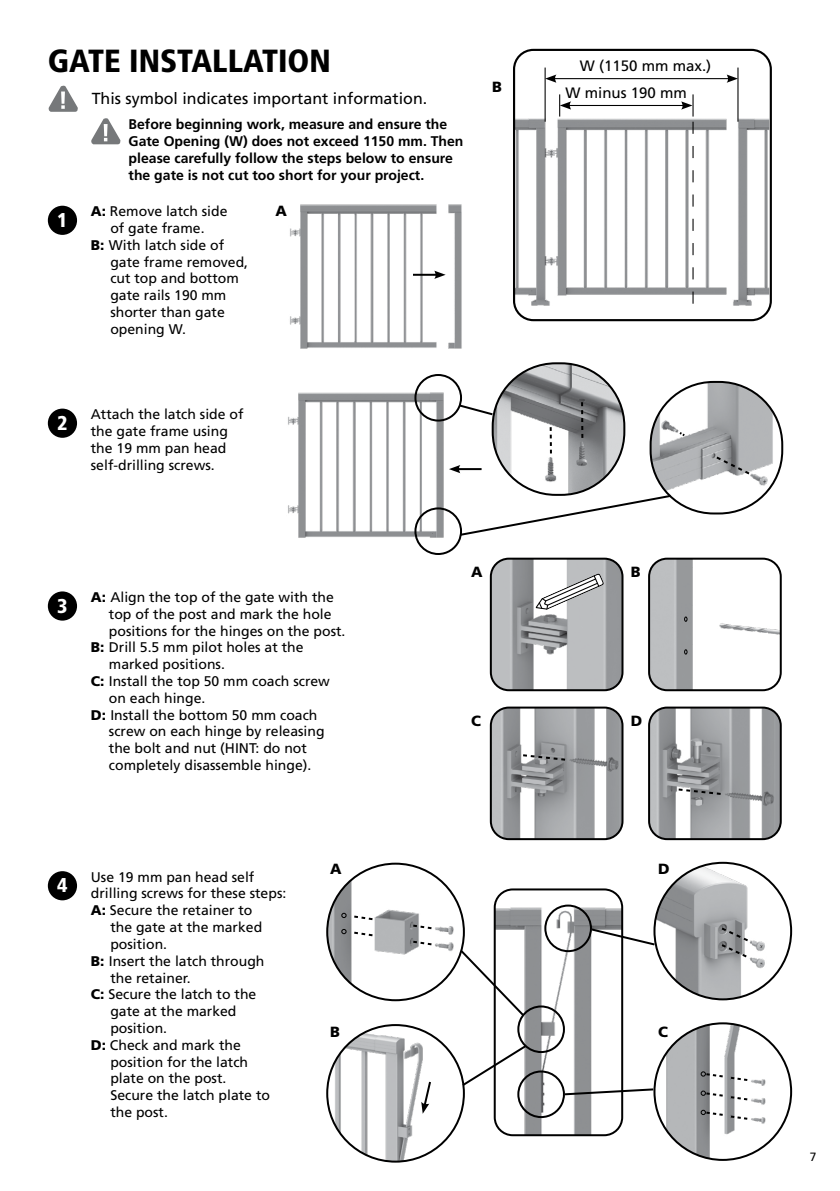
<style>
.page{position:relative;width:840px;height:1191px;background:#fff}
.page>*{position:absolute;margin:0;border:0;box-sizing:border-box;transform-origin:0 0}
.t1{font:900 condensed 32px "Frutiger LT Std";color:#000}
.t2{font:900 condensed 20px "Frutiger LT Std";color:#fff}
.t3{font:16px "Frutiger LT Std";color:#000}
.t4{font:15px "Frutiger LT Std";color:#000}
.t5{font:900 14.8px "Frutiger LT Std";color:#000}
.t6{font:14px/16.8px "Frutiger LT Std";color:#000}
.t7{font:700 14px/16.8px "Frutiger LT Std";color:#000}
.t8{font:12px "Frutiger LT Std";color:#000}
.s1{font-weight:900}
</style>
<div class="page">
<div style="left:48px;top:206px;width:29px;height:29px;background:#000;border-radius:50%"></div>
<div style="left:48px;top:408px;width:29px;height:30px;background:#000;border-radius:50%"></div>
<div style="left:48px;top:591px;width:29px;height:29px;background:#000;border-radius:50%"></div>
<div style="left:48px;top:871px;width:29px;height:29px;background:#000;border-radius:50%"></div>
<svg style="left:48px;top:85px;width:30px;height:27px"></svg>
<svg style="left:61px;top:91px;width:4px;height:13px"></svg>
<img style="left:494px;top:365px;width:130px;height:128px">
<img style="left:652px;top:382px;width:129px;height:131px">
<div style="left:649px;top:381px;width:133px;height:133px;border:2px solid #000;border-radius:63px"></div>
<img style="left:492px;top:560px;width:130px;height:130px">
<div style="left:489px;top:557px;width:134px;height:134px;border:2px solid #000;border-radius:18px"></div>
<img style="left:492px;top:709px;width:130px;height:130px">
<div style="left:489px;top:706px;width:134px;height:134px;border:2px solid #000;border-radius:18px"></div>
<img style="left:650px;top:560px;width:130px;height:130px">
<div style="left:647px;top:557px;width:134px;height:134px;border:2px solid #000;border-radius:18px"></div>
<img style="left:288px;top:392px;width:156px;height:146px">
<img style="left:650px;top:709px;width:130px;height:130px">
<div style="left:647px;top:706px;width:134px;height:134px;border:2px solid #000;border-radius:18px"></div>
<img style="left:327px;top:865px;width:132px;height:135px">
<img style="left:660px;top:1023px;width:110px;height:136px">
<img style="left:327px;top:1025px;width:136px;height:136px;border-radius:68px">
<img style="left:656px;top:864px;width:120px;height:135px">
<img style="left:496px;top:891px;width:126px;height:244px">
<div style="left:493px;top:888px;width:130px;height:248px;border:2px solid #000;border-radius:18px"></div>
<img style="left:290px;top:204px;width:172px;height:145px">
<hr style="left:413px;top:274px;width:24px;height:2px;background:#000">
<svg style="left:434px;top:271px;width:11px;height:8px"></svg>
<svg style="left:91px;top:118px;width:30px;height:26px"></svg>
<img style="left:515px;top:64px;width:253px;height:256px">
<div style="left:512px;top:49px;width:259px;height:272px;border:2px solid #000;border-radius:19px"></div>
<hr style="left:737px;top:68px;width:1px;height:54px;background:#000">
<hr style="left:544px;top:68px;width:1px;height:54px;background:#000">
<hr style="left:567px;top:105px;width:117px;height:1px;background:#000">
<svg style="left:559px;top:94px;width:12px;height:23px"></svg>
<svg style="left:680px;top:94px;width:13px;height:210px"></svg>
<hr style="left:553px;top:78px;width:176px;height:1px;background:#000">
<svg style="left:545px;top:74px;width:11px;height:9px"></svg>
<svg style="left:726px;top:74px;width:11px;height:9px"></svg>
<svg style="left:520px;top:753px;width:47px;height:9px"></svg>
<svg style="left:676px;top:787px;width:46px;height:9px"></svg>
<svg style="left:411px;top:923px;width:22px;height:7px"></svg>
<svg style="left:352px;top:914px;width:22px;height:7px"></svg>
<svg style="left:411px;top:939px;width:22px;height:7px"></svg>
<svg style="left:352px;top:930px;width:22px;height:7px"></svg>
<svg style="left:719px;top:926px;width:30px;height:33px"></svg>
<svg style="left:341px;top:913px;width:5px;height:4px"></svg>
<svg style="left:341px;top:929px;width:5px;height:5px"></svg>
<svg style="left:700px;top:1090px;width:49px;height:11px"></svg>
<svg style="left:700px;top:1071px;width:49px;height:11px"></svg>
<svg style="left:700px;top:1110px;width:49px;height:11px"></svg>
<svg style="left:421px;top:1079px;width:11px;height:34px"></svg>
<svg style="left:413px;top:493px;width:259px;height:62px"></svg>
<svg style="left:413px;top:374px;width:81px;height:48px"></svg>
<svg style="left:580px;top:402px;width:3px;height:36px"></svg>
<svg style="left:713px;top:455px;width:38px;height:21px"></svg>
<svg style="left:677px;top:430px;width:9px;height:8px"></svg>
<svg style="left:549px;top:427px;width:2px;height:26px"></svg>
<hr style="left:457px;top:468px;width:24px;height:2px;background:#000">
<svg style="left:449px;top:465px;width:11px;height:8px"></svg>
<svg style="left:458px;top:903px;width:198px;height:216px"></svg>
<svg style="left:684px;top:617px;width:3px;height:4px"></svg>
<svg style="left:684px;top:649px;width:3px;height:5px"></svg>
<svg style="left:535px;top:573px;width:68px;height:36px"></svg>
<h1 class="t1" style="left:48px;top:42px;width:284px">GATE INSTALLATION</h1>
<p class="t3" style="left:92px;top:89px;width:337px">This symbol indicates important information.</p>
<h2 class="t2" style="left:57px;top:208px;width:12px">1</h2>
<p class="t7" style="left:128px;top:116px;width:336px">Before beginning work, measure and ensure the Gate Opening (W) does not exceed 1150 mm. Then please carefully follow the steps below to ensure the gate is not cut too short for your project.</p>
<p class="t6" style="left:91px;top:203px;width:138px"><span class="s1">A:</span> Remove latch side</p>
<p class="t6" style="left:110px;top:220px;width:96px">of gate frame.</p>
<p class="t6" style="left:91px;top:237px;width:135px"><span class="s1">B:</span> With latch side of</p>
<p class="t6" style="left:110px;top:253px;width:139px">gate frame removed,</p>
<p class="t6" style="left:110px;top:270px;width:130px">cut top and bottom</p>
<p class="t6" style="left:110px;top:287px;width:117px">gate rails 190 mm</p>
<p class="t6" style="left:110px;top:304px;width:116px">shorter than gate</p>
<p class="t6" style="left:110px;top:321px;width:77px">opening W.</p>
<p class="t5" style="left:275px;top:202px;width:13px">A</p>
<h2 class="t2" style="left:57px;top:411px;width:12px">2</h2>
<p class="t6" style="left:91px;top:406px;width:154px">Attach the latch side of the gate frame using the 19 mm pan head self-drilling screws.</p>
<p class="t4" style="left:579px;top:57px;width:133px">W (1150 mm max.)</p>
<p class="t5" style="left:492px;top:78px;width:11px">B</p>
<p class="t4" style="left:565px;top:84px;width:123px">W minus 190 mm</p>
<h2 class="t2" style="left:57px;top:593px;width:12px">3</h2>
<p class="t6" style="left:91px;top:589px;width:244px"><span class="s1">A:</span> Align the top of the gate with the</p>
<p class="t6" style="left:109px;top:605px;width:224px">top of the post and mark the hole</p>
<p class="t6" style="left:109px;top:622px;width:238px">positions for the hinges on the post.</p>
<p class="t6" style="left:91px;top:639px;width:214px"><span class="s1">B:</span> Drill 5.5 mm pilot holes at the</p>
<p class="t6" style="left:109px;top:656px;width:117px">marked positions.</p>
<p class="t6" style="left:91px;top:673px;width:240px"><span class="s1">C:</span> Install the top 50 mm coach screw</p>
<p class="t6" style="left:109px;top:689px;width:98px">on each hinge.</p>
<p class="t6" style="left:91px;top:706px;width:228px"><span class="s1">D:</span> Install the bottom 50 mm coach</p>
<p class="t6" style="left:109px;top:723px;width:217px">screw on each hinge by releasing</p>
<p class="t6" style="left:109px;top:740px;width:199px">the bolt and nut (HINT: do not</p>
<p class="t6" style="left:109px;top:757px;width:204px">completely disassemble hinge).</p>
<p class="t5" style="left:471px;top:562px;width:13px">A</p>
<p class="t5" style="left:471px;top:711px;width:11px">C</p>
<p class="t5" style="left:630px;top:562px;width:11px">B</p>
<p class="t5" style="left:630px;top:711px;width:13px">D</p>
<h2 class="t2" style="left:57px;top:873px;width:12px">4</h2>
<p class="t6" style="left:91px;top:868px;width:165px">Use 19 mm pan head self</p>
<p class="t6" style="left:91px;top:885px;width:197px">drilling screws for these steps:</p>
<p class="t6" style="left:91px;top:902px;width:163px"><span class="s1">A:</span> Secure the retainer to</p>
<p class="t6" style="left:110px;top:919px;width:153px">the gate at the marked</p>
<p class="t6" style="left:110px;top:935px;width:58px">position.</p>
<p class="t6" style="left:91px;top:952px;width:175px"><span class="s1">B:</span> Insert the latch through</p>
<p class="t6" style="left:110px;top:969px;width:82px">the retainer.</p>
<p class="t6" style="left:91px;top:986px;width:167px"><span class="s1">C:</span> Secure the latch to the</p>
<p class="t6" style="left:110px;top:1003px;width:128px">gate at the marked</p>
<p class="t6" style="left:110px;top:1019px;width:58px">position.</p>
<p class="t6" style="left:91px;top:1036px;width:151px"><span class="s1">D:</span> Check and mark the</p>
<p class="t6" style="left:110px;top:1053px;width:139px">position for the latch</p>
<p class="t6" style="left:110px;top:1070px;width:117px">plate on the post.</p>
<p class="t6" style="left:110px;top:1087px;width:161px">Secure the latch plate to</p>
<p class="t6" style="left:110px;top:1103px;width:59px">the post.</p>
<p class="t5" style="left:330px;top:860px;width:13px">A</p>
<p class="t5" style="left:657px;top:860px;width:13px">D</p>
<p class="t5" style="left:330px;top:1023px;width:11px">B</p>
<p class="t5" style="left:657px;top:1023px;width:11px">C</p>
<p class="t8" style="left:809px;top:1150px;width:8px">7</p>
</div>
